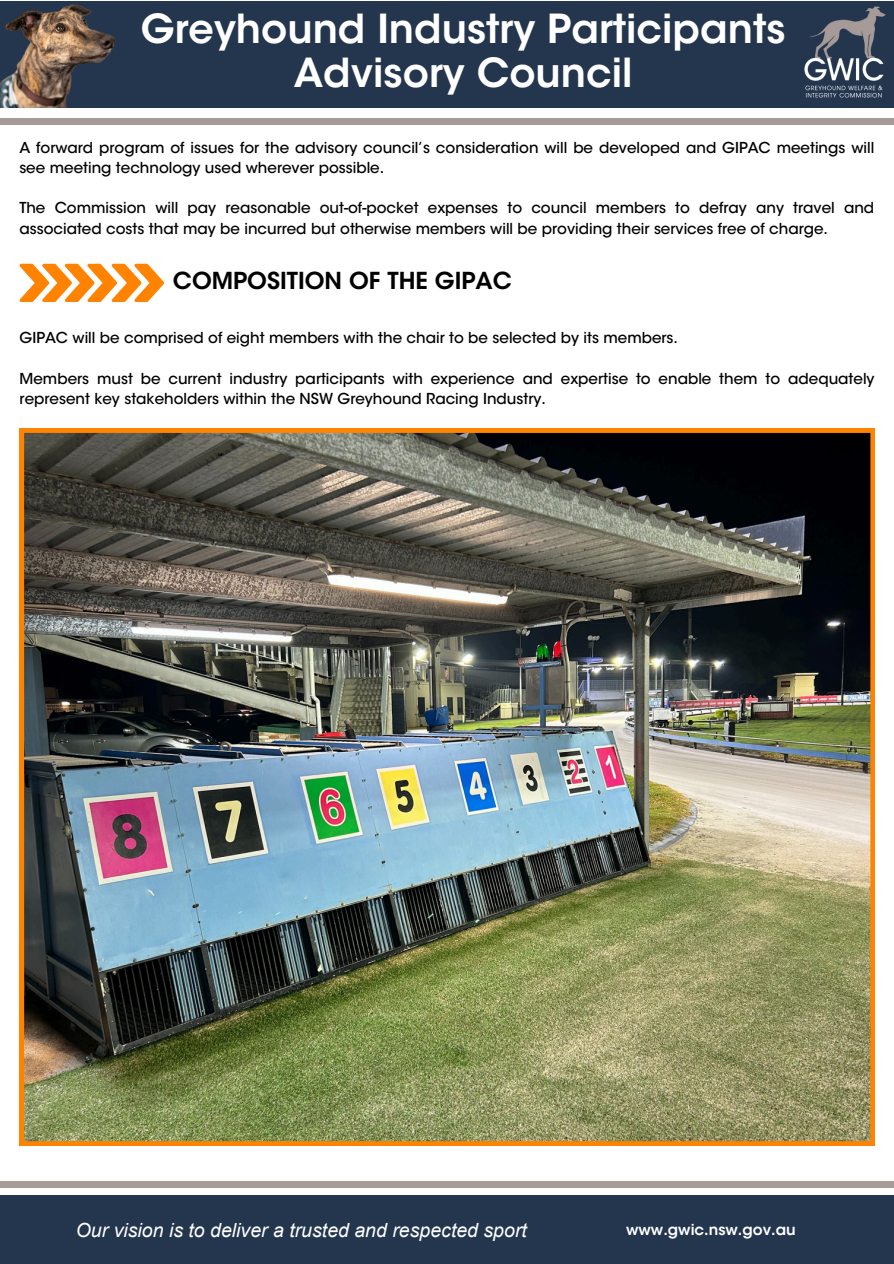
<style>
.page{position:relative;width:894px;height:1264px;background:#fff}
.page>*{position:absolute;margin:0;border:0;box-sizing:border-box;transform-origin:0 0}
.t1{font:600 39.75px/43.8px "ITC Avant Garde Std";color:#fff;text-align:center}
.t2{font:600 23.25px "ITC Avant Garde Std";color:#000}
.t3{font:italic 19.5px "Arial";color:#fff}
.t4{font:500 15px/20.2px "ITC Avant Garde Std";color:#000}
.t5{font:600 15px "ITC Avant Garde Std";color:#fff}
</style>
<div class="page">
<div style="left:0;top:1px;width:893px;height:106px;background:#23364e"></div>
<div style="left:0;top:119px;width:893px;height:6px;background:#a69b98"></div>
<img style="left:804px;top:7px;width:81px;height:90px">
<div style="left:0;top:1195px;width:893px;height:68px;background:#23364e"></div>
<div style="left:0;top:1181px;width:893px;height:6px;background:#a69b98"></div>
<img style="left:0;top:4px;width:117px;height:104px">
<svg style="left:20px;top:264px;width:144px;height:38px"></svg>
<img style="left:20px;top:428px;width:854px;height:717px">
<p class="t1" style="left:141px;top:11px;width:646px">Greyhound Industry Participants<br>Advisory Council</p>
<p class="t4" style="left:19px;top:139px;width:856px">A forward program of issues for the advisory council’s consideration will be developed and GIPAC meetings will see meeting technology used wherever possible.</p>
<p class="t4" style="left:19px;top:200px;width:856px">The Commission will pay reasonable out-of-pocket expenses to council members to defray any travel and associated costs that may be incurred but otherwise members will be providing their services free of charge.</p>
<h2 class="t2" style="left:173px;top:272px;width:340px">COMPOSITION OF THE GIPAC</h2>
<p class="t4" style="left:20px;top:330px;width:659px">GIPAC will be comprised of eight members with the chair to be selected by its members.</p>
<p class="t4" style="left:20px;top:370px;width:856px">Members must be current industry participants with experience and expertise to enable them to adequately represent key stakeholders within the NSW Greyhound Racing Industry.</p>
<p class="t3" style="left:76px;top:1218px;width:452px">Our vision is to deliver a trusted and respected sport</p>
<p class="t5" style="left:626px;top:1223px;width:171px">www.gwic.nsw.gov.au</p>
</div>
